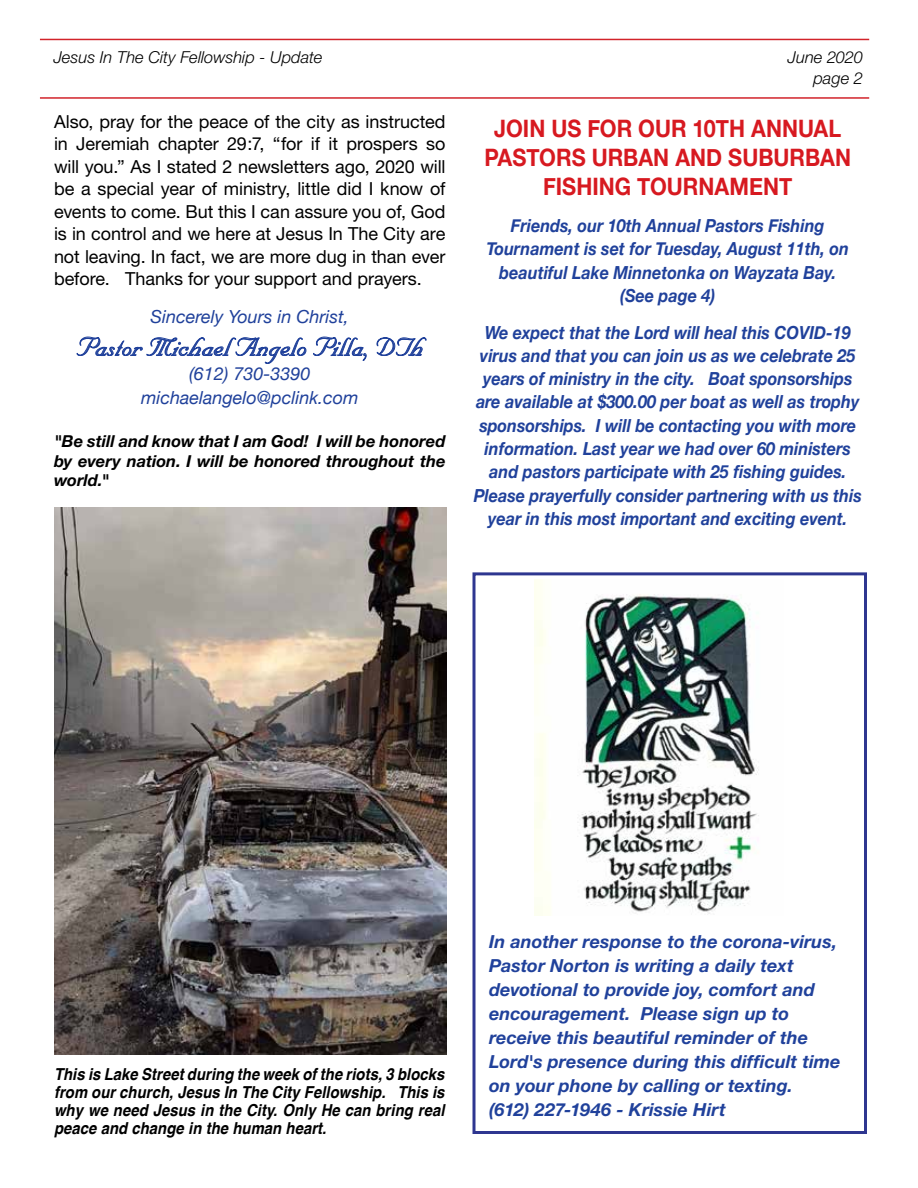
<style>
.page{position:relative;width:918px;height:1188px;background:#fff}
.page>*{position:absolute;margin:0;border:0;box-sizing:border-box;transform-origin:0 0}
.t1{font:30px "Nuptial Script";color:#20419b}
.t2{font:700 24px/29.2px "Helvetica Neue";color:#d71920;text-align:center;scale:.9 1}
.t3{font:italic 700 18px/23.2px "Helvetica Neue";color:#20419b;text-align:center;scale:.9 1}
.t4{font:18px/22.5px "Helvetica Neue";letter-spacing:-.005em;color:#000;text-align:justify}
.t5{font:italic 700 18px/24px "Helvetica Neue LT Std";letter-spacing:.005em;color:#20419b}
.t6{font:italic 18px/24px "Helvetica Neue";color:#20419b;text-align:center}
.t7{font:italic 700 16.5px/18px "Helvetica";letter-spacing:.005em;color:#000;text-align:justify;scale:.9 1}
.t8{font:italic 700 16.5px/19.5px "Helvetica Neue LT Std";color:#000;text-align:justify}
.t9{font:italic 300 16.5px/21px "Helvetica Neue LT Std";color:#000;text-align:right}
</style>
<div class="page">
<hr style="left:40px;top:39px;width:829px;height:1px;background:#d2232a">
<hr style="left:40px;top:97px;width:829px;height:2px;background:#d2232a">
<svg style="left:77px;top:337px;width:229px;height:27px"></svg>
<svg style="left:313px;top:337px;width:54px;height:24px"></svg>
<svg style="left:377px;top:337px;width:50px;height:19px"></svg>
<div style="left:472px;top:572px;width:395px;height:562px;border:3px solid #2e3690"></div>
<img style="left:534px;top:580px;width:225px;height:336px">
<img style="left:54px;top:508px;width:392px;height:547px">
<p class="t9" style="left:54px;top:46px;width:270px">Jesus In The City Fellowship - Update</p>
<p class="t9" style="left:788px;top:46px;width:77px">June 2020 page 2</p>
<p class="t4" style="left:54px;top:110px;width:393px">Also, pray for the peace of the city as instructed in Jeremiah chapter 29:7, “for if it prospers so will you.” As I stated 2 newsletters ago, 2020 will be a special year of ministry, little did I know of events to come. But this I can assure you of, God is in control and we here at Jesus In The City are not leaving. In fact, we are more dug in than ever before. Thanks for your support and prayers.</p>
<p class="t6" style="left:151px;top:305px;width:200px">Sincerely Yours in Christ,</p>
<h1 class="t1" style="left:76px;top:330px;width:350px">Pastor Michael Angelo Pilla, DTh</h1>
<p class="t6" style="left:141px;top:362px;width:219px">(612) 730-3390 michaelangelo@pclink.com</p>
<p class="t8" style="left:54px;top:431px;width:393px">"Be still and know that I am God! I will be honored by every nation. I will be honored throughout the world."</p>
<h2 class="t2" style="left:484px;top:114px;width:409px">JOIN US FOR OUR 10TH ANNUAL<br>PASTORS URBAN AND SUBURBAN<br>FISHING TOURNAMENT</h2>
<p class="t3" style="left:486px;top:214px;width:405px">Friends, our 10th Annual Pastors Fishing Tournament is set for Tuesday, August 11th, on beautiful Lake Minnetonka on Wayzata Bay. (See page 4)</p>
<p class="t3" style="left:474px;top:321px;width:433px">We expect that the Lord will heal this COVID-19 virus and that you can join us as we celebrate 25 years of ministry in the city. Boat sponsorships are available at $300.00 per boat as well as trophy sponsorships. I will be contacting you with more information. Last year we had over 60 ministers and pastors participate with 25 fishing guides.<br>Please prayerfully consider partnering with us this year in this most important and exciting event.</p>
<p class="t7" style="left:54px;top:1065px;width:435px">This is Lake Street during the week of the riots, 3 blocks from our church, Jesus In The City Fellowship. This is why we need Jesus in the City. Only He can bring real peace and change in the human heart.</p>
<p class="t5" style="left:489px;top:929px;width:353px">In another response to the corona-virus, Pastor Norton is writing a daily text devotional to provide joy, comfort and encouragement. Please sign up to receive this beautiful reminder of the Lord's presence during this difficult time on your phone by calling or texting.<br>(612) 227-1946 - Krissie Hirt</p>
</div>
